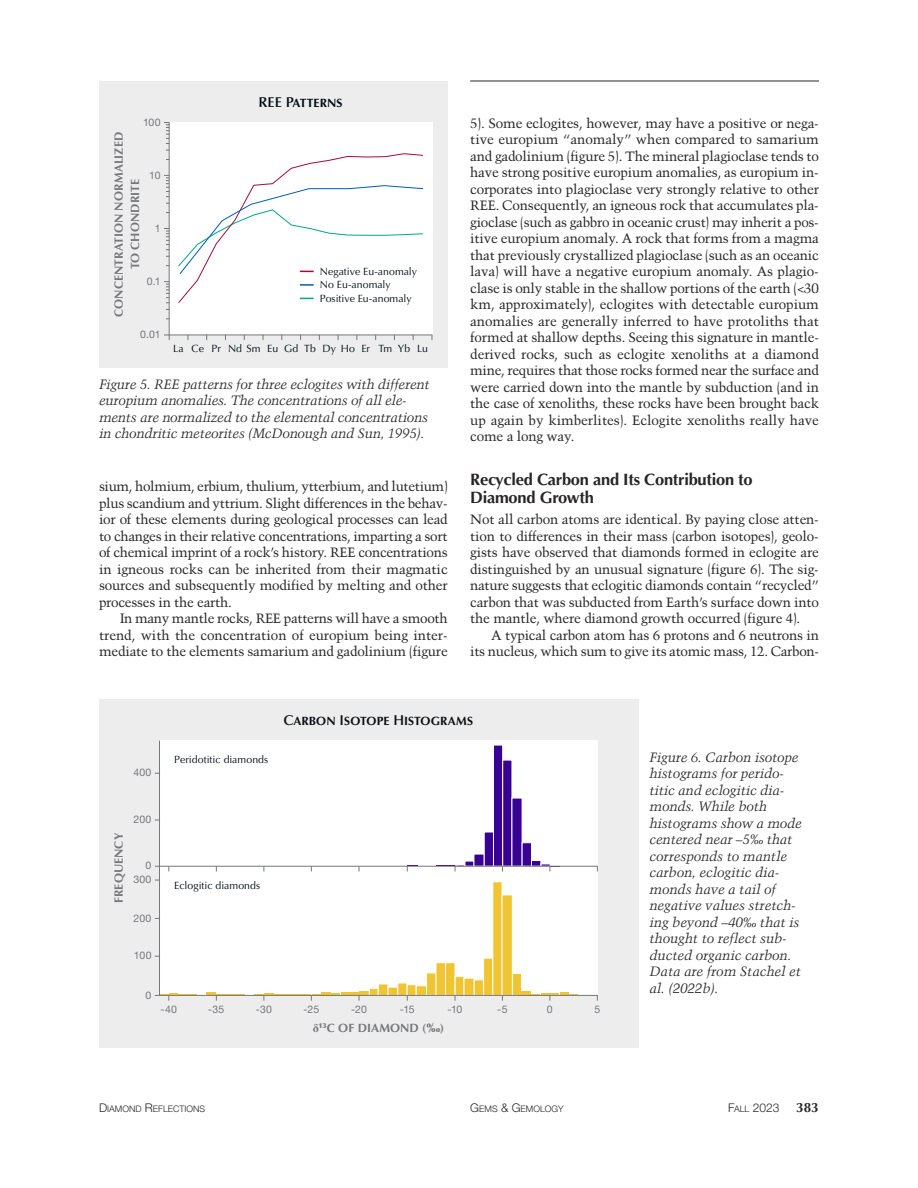
<style>
.page{position:relative;width:918px;height:1188px;background:#fff}
.page>*{position:absolute;margin:0;border:0;box-sizing:border-box;transform-origin:0 0}
.t1{font:700 16.5px/18px "Optima LT Std";letter-spacing:-.015em;color:#272526}
.t2{font:13.5px/16.5px "Trump Mediaeval LT Std";letter-spacing:-.015em;color:#272526;text-align:justify}
.t3{font:italic 13.5px/16.5px "Trump Mediaeval LT Std";letter-spacing:-.015em;color:#272526}
.t4{font:700 12px/16.5px "Optima LT Std";letter-spacing:.005em;color:#76777a;text-align:center}
.t5{font:700 12px "Optima LT Std";letter-spacing:.005em;color:#0e1113}
.t6{font:300 12px "Helvetica Neue LT Std";color:#272526}
.t7{font:700 12px "Optima LT Std";letter-spacing:.01em;color:#000e13}
.t8{font:10.5px/13.5px "Optima LT Std";color:#000e13}
.t9{font:10.5px "Helvetica Neue LT Std";letter-spacing:.015em;color:#76777a}
.t10{font:300 9px "Helvetica Neue LT Std";color:#272526}
.s1{font-family:"Optima LT Pro";font-weight:600;font-size:14.25px}
.s2{font-family:"Times New Roman"}
.s3{font-family:"Optima";font-weight:900}
.s4{font-size:12px}
.s5{font-size:9px}
.s6{font-family:"Optima LT Std";font-weight:700;font-size:13.5px}
</style>
<div class="page">
<div style="left:99px;top:81px;width:349px;height:287px;background:#ededee"></div>
<div style="left:169px;top:122px;width:263px;height:213px;background:#fff"></div>
<hr style="left:169px;top:122px;width:1px;height:213px;background:#76777a">
<hr style="left:169px;top:335px;width:263px;height:1px;background:#76777a">
<svg style="left:164px;top:228px;width:5px;height:22px"></svg>
<svg style="left:164px;top:175px;width:5px;height:22px"></svg>
<svg style="left:164px;top:122px;width:5px;height:22px"></svg>
<svg style="left:164px;top:281px;width:5px;height:22px"></svg>
<svg style="left:164px;top:335px;width:6px;height:5px"></svg>
<svg style="left:178px;top:153px;width:245px;height:150px"></svg>
<div style="left:99px;top:699px;width:540px;height:348px;background:#ededee"></div>
<div style="left:160px;top:741px;width:438px;height:254px;background:#fff"></div>
<svg style="left:359px;top:991px;width:10px;height:4px"></svg>
<div style="left:369px;top:988px;width:9px;height:8px;background:#f1c532;border:1px solid #fff"></div>
<div style="left:378px;top:984px;width:10px;height:12px;background:#f1c532;border:1px solid #fff"></div>
<div style="left:388px;top:987px;width:10px;height:9px;background:#f1c532;border:1px solid #fff"></div>
<div style="left:398px;top:983px;width:9px;height:13px;background:#f1c532"></div>
<div style="left:407px;top:985px;width:9px;height:11px;background:#f1c532"></div>
<div style="left:416px;top:986px;width:11px;height:10px;background:#f1c532;border:1px solid #fff"></div>
<div style="left:426px;top:973px;width:10px;height:23px;background:#f1c532;border:1px solid #fff"></div>
<div style="left:436px;top:963px;width:10px;height:33px;background:#f1c532"></div>
<div style="left:445px;top:963px;width:10px;height:33px;background:#f1c532;border:1px solid #fff"></div>
<div style="left:455px;top:976px;width:9px;height:20px;background:#f1c532;border:1px solid #fff"></div>
<div style="left:464px;top:978px;width:10px;height:18px;background:#f1c532"></div>
<div style="left:474px;top:980px;width:10px;height:16px;background:#f1c532;border:1px solid #fff"></div>
<div style="left:483px;top:958px;width:10px;height:38px;background:#f1c532;border:1px solid #fff"></div>
<div style="left:512px;top:973px;width:10px;height:23px;background:#f1c532;border:1px solid #fff"></div>
<div style="left:493px;top:882px;width:9px;height:114px;background:#f1c532"></div>
<div style="left:502px;top:895px;width:11px;height:101px;background:#f1c532;border:1px solid #fff"></div>
<svg style="left:465px;top:861px;width:9px;height:5px"></svg>
<div style="left:474px;top:854px;width:10px;height:12px;background:#390094"></div>
<div style="left:484px;top:832px;width:10px;height:34px;background:#390094;border:1px solid #fff"></div>
<div style="left:493px;top:745px;width:10px;height:121px;background:#390094;border:1px solid #fff"></div>
<div style="left:503px;top:760px;width:9px;height:106px;background:#390094;border:1px solid #fff"></div>
<div style="left:512px;top:798px;width:10px;height:68px;background:#390094"></div>
<div style="left:522px;top:843px;width:10px;height:23px;background:#390094;border:1px solid #fff"></div>
<svg style="left:531px;top:860px;width:10px;height:6px"></svg>
<hr style="left:159px;top:741px;width:1px;height:254px;background:#76777a">
<hr style="left:159px;top:995px;width:439px;height:1px;background:#76777a">
<hr style="left:159px;top:866px;width:439px;height:1px;background:#76777a">
<svg style="left:155px;top:993px;width:42px;height:8px"></svg>
<svg style="left:207px;top:993px;width:38px;height:8px"></svg>
<svg style="left:255px;top:992px;width:105px;height:9px"></svg>
<svg style="left:522px;top:991px;width:56px;height:10px"></svg>
<svg style="left:407px;top:866px;width:11px;height:5px"></svg>
<svg style="left:436px;top:865px;width:29px;height:6px"></svg>
<svg style="left:541px;top:864px;width:19px;height:7px"></svg>
<hr style="left:470px;top:81px;width:349px;height:1px;background:#272526">
<p class="t9" style="left:143px;top:116px;width:19px">100</p>
<p class="t4" style="left:110px;top:317px;width:186px;rotate:-90deg">CONCENTRATION NORMALIZED<br>TO CHONDRITE</p>
<p class="t9" style="left:149px;top:169px;width:13px">10</p>
<p class="t9" style="left:155px;top:222px;width:7px">1</p>
<p class="t9" style="left:147px;top:275px;width:15px">0.1</p>
<p class="t9" style="left:140px;top:328px;width:22px">0.01</p>
<p class="t7" style="left:258px;top:95px;width:86px"><span class="s1">REE P</span>ATTERNS</p>
<p class="t8" style="left:320px;top:266px;width:99px">Negative Eu-anomaly<br>No Eu-anomaly<br>Positive Eu-anomaly</p>
<p class="t8" style="left:173px;top:342px;width:256px">La Ce Pr Nd Sm Eu Gd Tb Dy Ho Er Tm Yb Lu</p>
<p class="t3" style="left:99px;top:376px;width:332px">Figure 5. REE patterns for three eclogites with different europium anomalies. The concentrations of all ele&shy;ments are normalized to the elemental concentrations in chondritic meteorites (McDonough and Sun, 1995).</p>
<p class="t2" style="left:99px;top:479px;width:350px">sium, holmium, erbium, thulium, ytterbium, and lutetium) plus scandium and yttrium. Slight differences in the behav&shy;ior of these elements during geological processes can lead to changes in their relative concentrations, imparting a sort of chemical imprint of a rock’s history. REE concentrations in igneous rocks can be inherited from their magmatic sources and subsequently modified by melting and other processes in the earth.</p>
<p class="t2" style="left:99px;top:611px;width:350px;text-indent:21px">In many mantle rocks, REE patterns will have a smooth trend, with the concentration of europium being inter - mediate to the elements samarium and gadolinium (figure</p>
<p class="t2" style="left:470px;top:115px;width:350px">5). Some eclogites, however, may have a positive or nega&shy;tive europium “anomaly” when compared to samarium and gadolinium (figure 5). The mineral plagioclase tends to have strong positive europium anomalies, as europium in&shy;corporates into plagioclase very strongly relative to other REE. Consequently, an igneous rock that accumulates pla&shy;gioclase (such as gabbro in oceanic crust) may inherit a pos&shy;itive europium anomaly. A rock that forms from a magma that previously crystallized plagioclase (such as an oceanic lava) will have a negative europium anomaly. As plagio&shy;clase is only stable in the shallow portions of the earth (&lt;30 km, approximately), eclogites with detectable europium anomalies are generally inferred to have protoliths that formed at shallow depths. Seeing this signature in mantle&shy;derived rocks, such as eclogite xenoliths at a diamond mine, requires that those rocks formed near the surface and were carried down into the mantle by subduction (and in the case of xenoliths, these rocks have been brought back up again by kimberlites). Eclogite xenoliths really have come a long way.</p>
<p class="t1" style="left:470px;top:472px;width:284px">Recycled Carbon and Its Contribution to<br>Diamond Growth</p>
<p class="t2" style="left:470px;top:512px;width:350px">Not all carbon atoms are identical. By paying close atten&shy;tion to differences in their mass (carbon isotopes), geolo&shy;gists have observed that diamonds formed in eclogite are distinguished by an unusual signature (figure 6). The sig&shy;nature suggests that eclogitic diamonds contain “recycled” carbon that was subducted from Earth’s surface down into the mantle, where diamond growth occurred (figure 4).</p>
<p class="t2" style="left:470px;top:628px;width:350px;text-align:right">A typical carbon atom has 6 protons and 6 neutrons in<br>its nucleus, which sum to give its atomic mass, 12. Carbon-</p>
<p class="t9" style="left:133px;top:767px;width:20px">400</p>
<p class="t8" style="left:174px;top:754px;width:96px">Peridotitic diamonds</p>
<p class="t5" style="left:283px;top:714px;width:191px"><span class="s1">C</span>ARBON <span class="s1">I</span>SOTOPE <span class="s1">H</span>ISTOGRAMS</p>
<p class="t4" style="left:110px;top:903px;width:71px;rotate:-90deg">FREQUENCY</p>
<p class="t9" style="left:134px;top:813px;width:19px">200</p>
<p class="t9" style="left:146px;top:860px;width:7px">0</p>
<p class="t9" style="left:133px;top:874px;width:20px">300</p>
<p class="t9" style="left:134px;top:912px;width:19px">200</p>
<p class="t9" style="left:134px;top:950px;width:19px">100</p>
<p class="t8" style="left:174px;top:880px;width:87px">Eclogitic diamonds</p>
<p class="t9" style="left:146px;top:989px;width:7px">0</p>
<p class="t9" style="left:161px;top:1003px;width:18px">-40</p>
<p class="t9" style="left:208px;top:1003px;width:18px">-35</p>
<p class="t9" style="left:256px;top:1003px;width:18px">-30</p>
<p class="t9" style="left:303px;top:1003px;width:17px">-25</p>
<p class="t9" style="left:351px;top:1003px;width:17px">-20</p>
<p class="t9" style="left:400px;top:1003px;width:16px">-15</p>
<p class="t9" style="left:448px;top:1003px;width:16px">-10</p>
<p class="t9" style="left:497px;top:1003px;width:12px">-5</p>
<p class="t9" style="left:547px;top:1003px;width:7px">0</p>
<p class="t9" style="left:594px;top:1003px;width:7px">5</p>
<p class="t4" style="left:313px;top:1020px;width:133px"><span class="s2">δ</span><sup>13</sup>C OF DIAMOND (<span class="s3">‰</span>)</p>
<p class="t3" style="left:650px;top:750px;width:154px">Figure 6. Carbon isotope histograms for perido - titic and eclogitic dia&shy;monds. While both histograms show a mode centered near –5‰ that corresponds to mantle carbon, eclogitic dia&shy;monds have a tail of negative values stretch&shy;ing beyond –40‰ that is thought to reflect sub&shy;ducted organic carbon.<br>Data are from Stachel et al. (2022b).</p>
<p class="t10" style="left:99px;top:1104px;width:108px"><span class="s4">D</span>IAMOND <span class="s4">R</span>EFLECTIONS</p>
<p class="t10" style="left:470px;top:1104px;width:95px"><span class="s4">G</span>EMS <span class="s4">&amp; G</span>EMOLOGY</p>
<p class="t6" style="left:728px;top:1101px;width:92px">F<span class="s5">ALL</span> 2023 <span class="s6">383</span></p>
</div>
